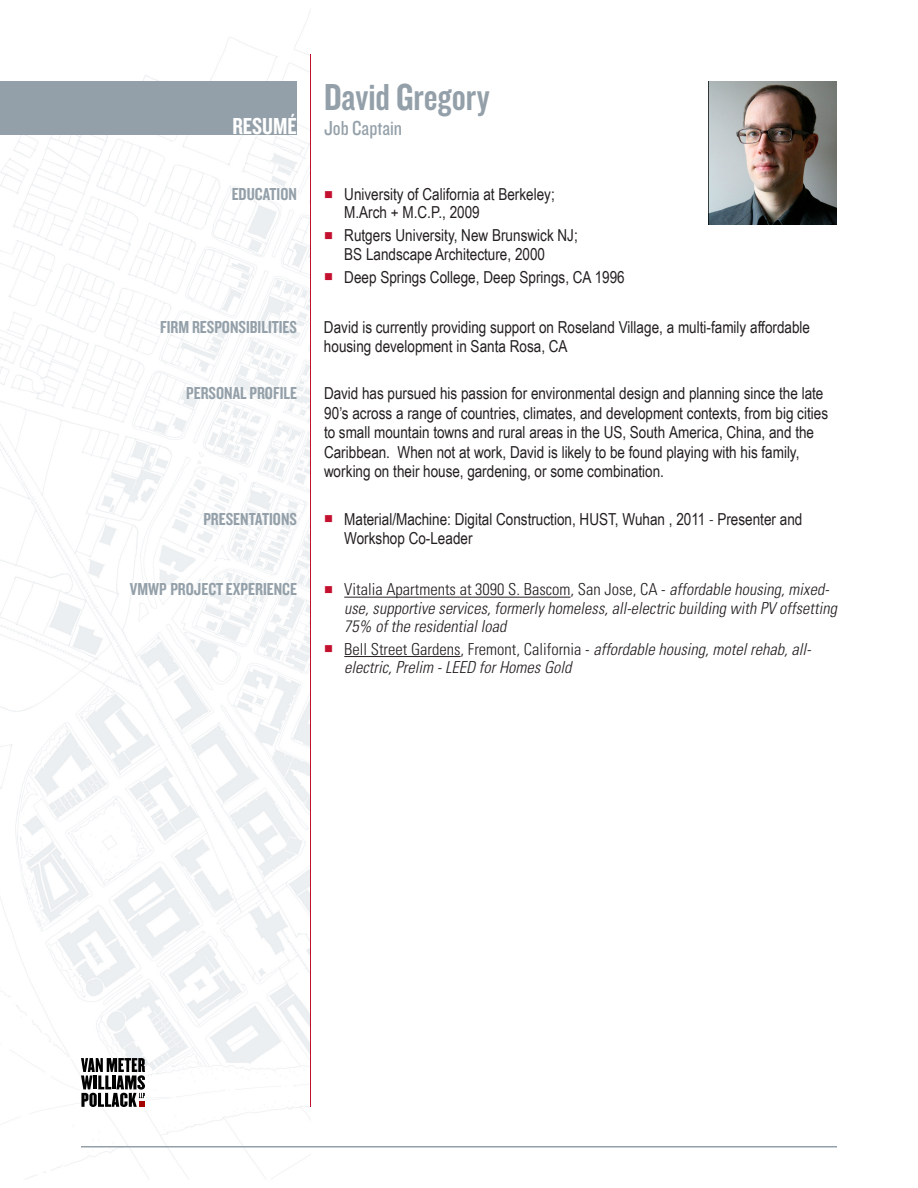
<style>
.page{position:relative;width:918px;height:1188px;background:#fff}
.page>*{position:absolute;margin:0;border:0;box-sizing:border-box;transform-origin:0 0}
.t1{font:39px "Knockout 49 Liteweight";color:#94a0a9}
.t2{font:24px "Knockout 49 Liteweight";color:#fff}
.t3{font:21px "Knockout 29 Junior Ltweight";color:#94a0a9}
.t4{font:18px "Knockout 49 Liteweight";color:#94a0a9}
.t5{font:16.5px/19.5px "Arial Narrow";color:#231f20}
.t6{font:italic 300 condensed 16.5px/18px "Univers LT Std";color:#231f20}
.t7{font:italic 300 condensed 16.5px/18px "Univers LT Std";color:#231f20}
.s1{color:#c3102f}
.s2{font-family:"Univers LT Std";font-weight:300;font-stretch:condensed}
.s3{font-style:normal}
</style>
<div class="page">
<img style="left:0;top:12px;width:310px;height:1167px">
<hr style="left:81px;top:1146px;width:756px;height:2px;background:#94a0a9">
<hr style="left:310px;top:54px;width:1px;height:1053px;background:#c3102f">
<div style="left:0;top:81px;width:297px;height:54px;background:#94a0a9"></div>
<svg style="left:81px;top:1058px;width:64px;height:49px"></svg>
<hr style="left:344px;top:597px;width:227px;height:1px;background:#231f20">
<hr style="left:344px;top:656px;width:117px;height:1px;background:#231f20">
<img style="left:709px;top:81px;width:128px;height:143px">
<h2 class="t2" style="left:232px;top:111px;width:66px">RESUMÉ</h2>
<h1 class="t1" style="left:324px;top:72px;width:167px">David Gregory</h1>
<p class="t3" style="left:324px;top:114px;width:80px">Job Captain</p>
<p class="t4" style="left:232px;top:183px;width:67px">EDUCATION</p>
<p class="t5" style="left:344px;top:185px;width:212px;line-height:18px;text-indent:-20px"><span class="s1">■</span> University of California at Berkeley;<br>M.Arch + M.C.P., 2009</p>
<p class="t5" style="left:344px;top:226px;width:235px;line-height:18px;text-indent:-20px"><span class="s1">■</span> Rutgers University, New Brunswick NJ;<br>BS Landscape Architecture, 2000</p>
<p class="t5" style="left:324px;top:267px;width:302px"><span class="s1">■</span> Deep Springs College, Deep Springs, CA 1996</p>
<p class="t4" style="left:160px;top:315px;width:138px">FIRM RESPONSIBILITIES</p>
<p class="t5" style="left:324px;top:317px;width:488px">David is currently providing support on Roseland Village, a multi-family affordable housing development in Santa Rosa, CA</p>
<p class="t4" style="left:186px;top:382px;width:112px">PERSONAL PROFILE</p>
<p class="t5" style="left:324px;top:383px;width:506px">David has pursued his passion for environmental design and planning since the late 90’s across a range of countries, climates, and development contexts, from big cities to small mountain towns and rural areas in the US, South America, China, and the Caribbean. When not at work, David is likely to be found playing with his family, working on their house, gardening, or some combination.</p>
<p class="t4" style="left:203px;top:507px;width:95px">PRESENTATIONS</p>
<p class="t5" style="left:344px;top:509px;width:460px;text-indent:-20px"><span class="s1">■</span> Material/Machine: Digital Construction, HUST, Wuhan , 2011 <span class="s2">-</span> Presenter and<br>Workshop Co-Leader</p>
<p class="t4" style="left:130px;top:578px;width:169px">VMWP PROJECT EXPERIENCE</p>
<p class="t6" style="left:344px;top:581px;width:498px;text-indent:-20px"><span class="s1">■</span> <span class="s3">Vitalia Apartments at 3090 S. Bascom, San Jose, CA -</span> affordable housing,mixed&shy;use,supportive services,formerlyhomeless,all-electricbuilding with PV offsetting<br>75% ofthe residentialload</p>
<p class="t7" style="left:344px;top:640px;width:468px;text-indent:-20px"><span class="s1">■</span> <span class="s3">Bell Street Gardens, Fremont, California -</span> affordable housing, motel rehab, all&shy;electric, Prelim - LEED for Homes Gold</p>
</div>
